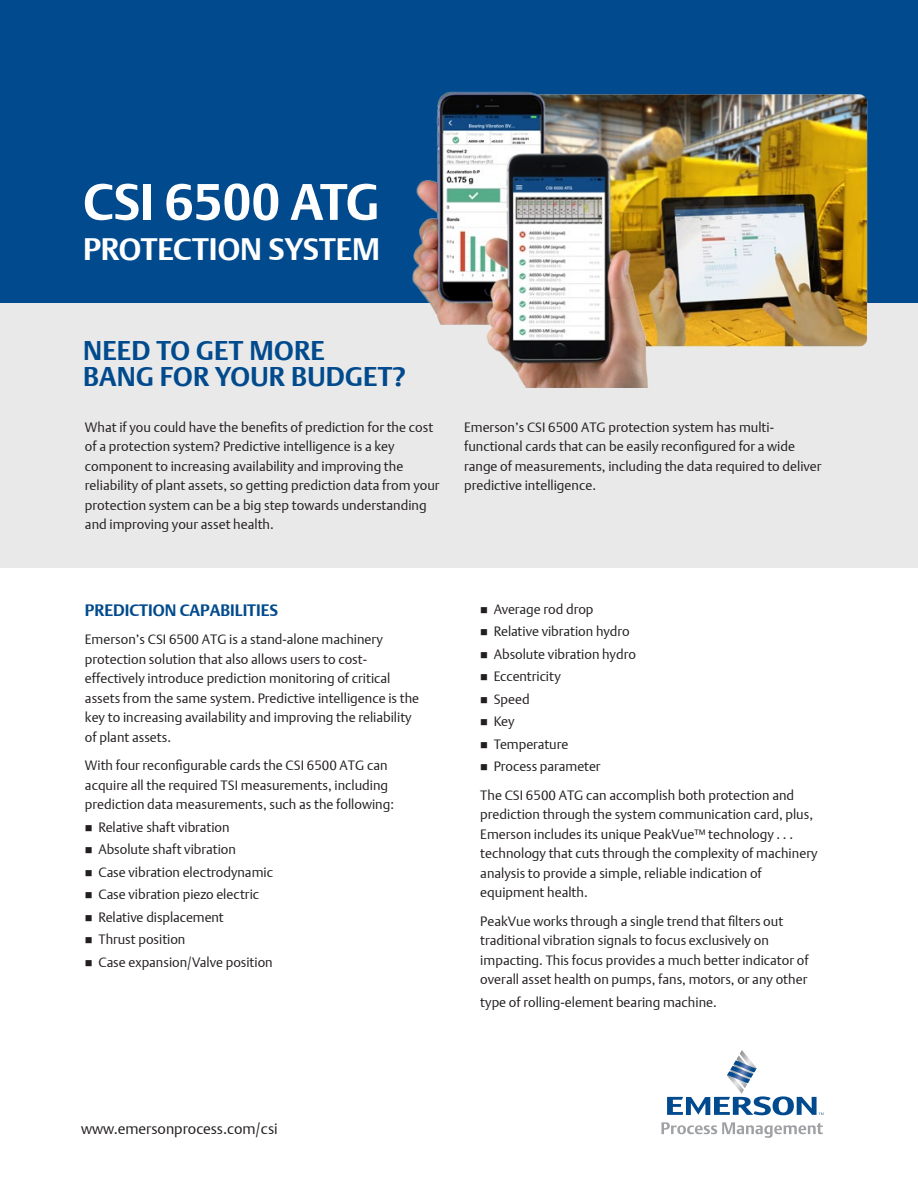
<style>
.page{position:relative;width:918px;height:1188px;background:#fff}
.page>*{position:absolute;margin:0;border:0;box-sizing:border-box;transform-origin:0 0}
.t1{font:700 50.85px "DTL Argo T";color:#fff}
.t2{font:700 30.9px "DTL Argo T";color:#fff}
.t3{font:700 27px/25.5px "DTL Argo T";letter-spacing:.01em;color:#004a8d}
.Subhead_2{font:700 16.5px "DTL Argo T";color:#004a8d}
.t4{font:15px "DTL Argo T Light";color:#231f20}
.Data_Sheet_Body_-_20{font:13.5px/19.5px "DTL Argo T Light";color:#231f20}
</style>
<div class="page">
<svg style="left:667px;top:1050px;width:156px;height:65px"></svg>
<svg style="left:662px;top:1122px;width:161px;height:16px"></svg>
<div style="left:0;top:176px;width:918px;height:392px;background:#e9e9e9"></div>
<div style="left:0;top:0;width:918px;height:302px;background:#004a8d"></div>
<img style="left:407px;top:91px;width:469px;height:297px">
<p class="t1" style="left:83px;top:172px;width:297px">CSI 6500 ATG</p>
<p class="t2" style="left:83px;top:230px;width:298px">PROTECTION SYSTEM</p>
<p class="t3" style="left:83px;top:338px;width:324px">NEED TO GET MORE<br>BANG FOR YOUR BUDGET?</p>
<p class="Data_Sheet_Body_-_20" style="left:85px;top:417px;width:356px">What if you could have the benefits of prediction for the cost of a protection system? Predictive intelligence is a key component to increasing availability and improving the reliability of plant assets, so getting prediction data from your protection system can be a big step towards understanding and improving your asset health.</p>
<p class="Data_Sheet_Body_-_20" style="left:464px;top:417px;width:359px">Emerson’s CSI 6500 ATG protection system has multi&shy;functional cards that can be easily reconfigured for a wide range of measurements, including the data required to deliver predictive intelligence.</p>
<p class="Subhead_2" style="left:85px;top:600px;width:195px">PREDICTION CAPABILITIES</p>
<p class="Data_Sheet_Body_-_20" style="left:85px;top:630px;width:336px">Emerson’s CSI 6500 ATG is a stand-alone machinery protection solution that also allows users to cost&shy;effectively introduce prediction monitoring of critical assets from the same system. Predictive intelligence is the key to increasing availability and improving the reliability of plant assets.</p>
<p class="Data_Sheet_Body_-_20" style="left:85px;top:756px;width:311px">With four reconfigurable cards the CSI 6500 ATG can acquire all the required TSI measurements, including prediction data measurements, such as the following:</p>
<p class="Data_Sheet_Body_-_20" style="left:98px;top:817px;width:133px">Relative shaft vibration</p>
<p class="Data_Sheet_Body_-_20" style="left:98px;top:840px;width:139px">Absolute shaft vibration</p>
<p class="Data_Sheet_Body_-_20" style="left:98px;top:862px;width:176px">Case vibration electrodynamic</p>
<p class="Data_Sheet_Body_-_20" style="left:98px;top:885px;width:162px">Case vibration piezo electric</p>
<p class="Data_Sheet_Body_-_20" style="left:98px;top:907px;width:127px">Relative displacement</p>
<p class="Data_Sheet_Body_-_20" style="left:98px;top:930px;width:89px">Thrust position</p>
<p class="Data_Sheet_Body_-_20" style="left:98px;top:952px;width:176px">Case expansion/Valve position</p>
<p class="t4" style="left:81px;top:1120px;width:198px">www.emersonprocess.com/csi</p>
<p class="Data_Sheet_Body_-_20" style="left:494px;top:599px;width:101px">Average rod drop</p>
<p class="Data_Sheet_Body_-_20" style="left:494px;top:621px;width:137px">Relative vibration hydro</p>
<p class="Data_Sheet_Body_-_20" style="left:494px;top:644px;width:144px">Absolute vibration hydro</p>
<p class="Data_Sheet_Body_-_20" style="left:494px;top:666px;width:69px">Eccentricity</p>
<p class="Data_Sheet_Body_-_20" style="left:494px;top:689px;width:38px">Speed</p>
<p class="Data_Sheet_Body_-_20" style="left:494px;top:711px;width:22px">Key</p>
<p class="Data_Sheet_Body_-_20" style="left:494px;top:734px;width:76px">Temperature</p>
<p class="Data_Sheet_Body_-_20" style="left:494px;top:756px;width:108px">Process parameter</p>
<p class="Data_Sheet_Body_-_20" style="left:480px;top:785px;width:339px">The CSI 6500 ATG can accomplish both protection and prediction through the system communication card, plus, Emerson includes its unique PeakVue™ technology . . . technology that cuts through the complexity of machinery analysis to provide a simple, reliable indication of equipment health.</p>
<p class="Data_Sheet_Body_-_20" style="left:480px;top:911px;width:330px">PeakVue works through a single trend that filters out traditional vibration signals to focus exclusively on impacting. This focus provides a much better indicator of overall asset health on pumps, fans, motors, or any other</p>
<p class="Data_Sheet_Body_-_20" style="left:480px;top:992px;width:238px">type of rolling-element bearing machine.</p>
</div>
